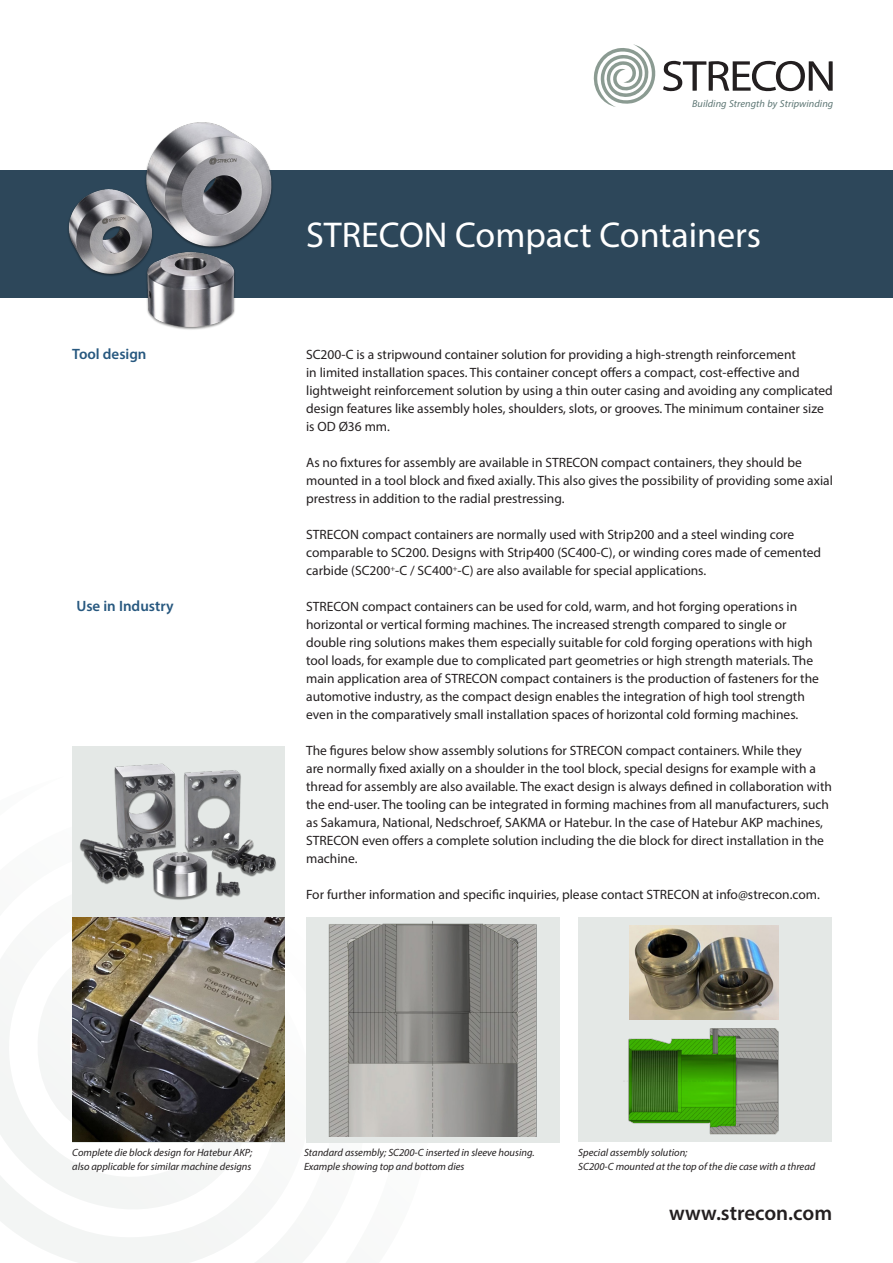
<style>
.page{position:relative;width:893px;height:1263px;background:#fff}
.page>*{position:absolute;margin:0;border:0;box-sizing:border-box;transform-origin:0 0}
.Rubrik{font:36px "Myriad Pro";color:#fff}
.t1{font:600 21px "Myriad Pro";color:#231f20}
.Blå_mellemrubrik{font:600 15px "Myriad Pro";color:#27587f}
.Brødtekst{font:13.5px/18px "Myriad Pro";color:#231f20}
.Billedtekst{font:italic 10.5px/13.5px "Myriad Pro";color:#231f20}
.t2{font:italic 10.2px "Myriad Pro";letter-spacing:.005em;color:#5e7775}
</style>
<div class="page">
<svg style="left:0;top:1019px;width:263px;height:244px;fill:#f6f7f6"></svg>
<div style="left:0;top:170px;width:893px;height:128px;background:#2d475a"></div>
<svg style="left:593px;top:44px;width:240px;height:63px"></svg>
<div style="left:578px;top:917px;width:253px;height:225px;background:#e4e8e6"></div>
<img style="left:629px;top:925px;width:149px;height:94px">
<img style="left:68px;top:122px;width:204px;height:208px">
<img style="left:72px;top:748px;width:213px;height:394px">
<div style="left:306px;top:917px;width:253px;height:226px;background:#e4e8e6"></div>
<img style="left:328px;top:921px;width:209px;height:215px">
<img style="left:623px;top:1028px;width:156px;height:107px">
<p class="t2" style="left:692px;top:98px;width:143px">Building Strength by Stripwinding</p>
<p class="Blå_mellemrubrik" style="left:72px;top:345px;width:76px">Tool design</p>
<p class="Blå_mellemrubrik" style="left:77px;top:597px;width:99px">Use in Industry</p>
<p class="Rubrik" style="left:306px;top:213px;width:457px">STRECON Compact Containers</p>
<p class="Brødtekst" style="left:306px;top:345px;width:528px">SC200-C is a stripwound container solution for providing a high-strength reinforcement<br>in limited installation spaces. This container concept offers a compact, cost-effective and lightweight reinforcement solution by using a thin outer casing and avoiding any complicated design features like assembly holes, shoulders, slots, or grooves. The minimum container size is OD Ø36 mm.</p>
<p class="Brødtekst" style="left:306px;top:453px;width:528px">As no fixtures for assembly are available in STRECON compact containers, they should be mounted in a tool block and fixed axially. This also gives the possibility of providing some axial prestress in addition to the radial prestressing.</p>
<p class="Brødtekst" style="left:306px;top:525px;width:516px">STRECON compact containers are normally used with Strip200 and a steel winding core comparable to SC200. Designs with Strip400 (SC400-C), or winding cores made of cemented carbide (SC200<sup>+</sup>-C / SC400<sup>+</sup>-C) are also available for special applications.</p>
<p class="Brødtekst" style="left:306px;top:597px;width:514px">STRECON compact containers can be used for cold, warm, and hot forging operations in horizontal or vertical forming machines. The increased strength compared to single or double ring solutions makes them especially suitable for cold forging operations with high tool loads, for example due to complicated part geometries or high strength materials. The main application area of STRECON compact containers is the production of fasteners for the automotive industry, as the compact design enables the integration of high tool strength even in the comparatively small installation spaces of horizontal cold forming machines.</p>
<p class="Brødtekst" style="left:306px;top:741px;width:527px">The figures below show assembly solutions for STRECON compact containers. While they<br>are normally fixed axially on a shoulder in the tool block, special designs for example with a thread for assembly are also available. The exact design is always defined in collaboration with the end-user. The tooling can be integrated in forming machines from all manufacturers, such as Sakamura, National, Nedschroef, SAKMA or Hatebur. In the case of Hatebur AKP machines, STRECON even offers a complete solution including the die block for direct installation in the machine.</p>
<p class="Brødtekst" style="left:306px;top:885px;width:515px">For further information and specific inquiries, please contact STRECON at info@strecon.com.</p>
<p class="Billedtekst" style="left:72px;top:1145px;width:181px">Complete die block design for Hatebur AKP; also applicable for similar machine designs</p>
<p class="Billedtekst" style="left:304px;top:1145px;width:232px">Standard assembly; SC200-C inserted in sleeve housing.<br>Example showing top and bottom dies</p>
<p class="Billedtekst" style="left:578px;top:1145px;width:239px">Special assembly solution;<br>SC200-C mounted at the top of the die case with a thread</p>
<h2 class="t1" style="left:669px;top:1200px;width:165px">www.strecon.com</h2>
</div>
